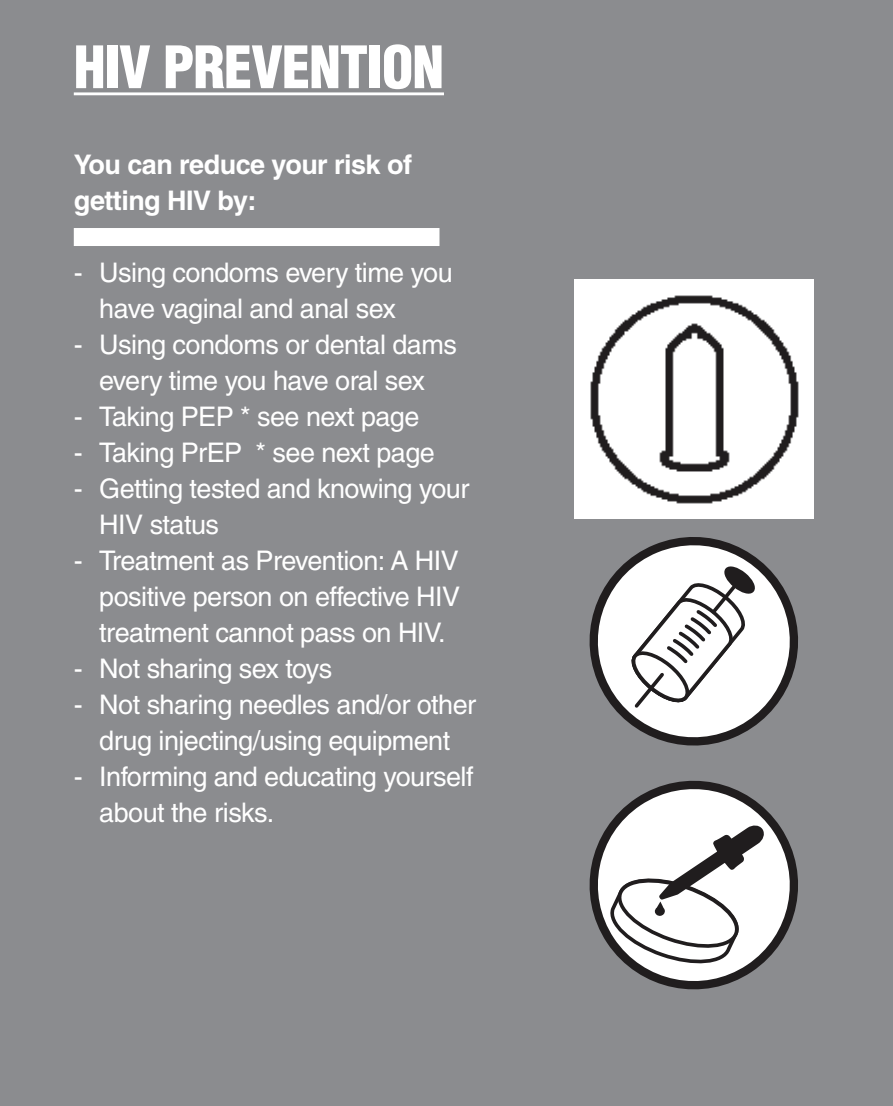
<style>
.page{position:relative;width:893px;height:1106px;background:#fff}
.page>*{position:absolute;margin:0;border:0;box-sizing:border-box;transform-origin:0 0}
.t1{font:900 condensed 57px "Helvetica LT";letter-spacing:-.02em;color:#fff}
.t2{font:27px/36px "Helvetica LT";letter-spacing:-.02em;color:#fff}
.t3{font:700 27px/36px "Helvetica LT";letter-spacing:-.02em;color:#fff}
</style>
<div class="page">
<div style="left:23px;top:0;width:870px;height:1106px;background:#8b8c8f"></div>
<div style="left:0;top:0;width:23px;height:1106px;background:#8b8c8f"></div>
<hr style="left:74px;top:92px;width:370px;height:3px;background:#fff">
<div style="left:74px;top:228px;width:365px;height:18px;background:#fff"></div>
<svg style="left:589px;top:537px;width:209px;height:209px"></svg>
<svg style="left:625px;top:561px;width:132px;height:150px;background:#dadada"></svg>
<img style="left:574px;top:280px;width:239px;height:239px">
<svg style="left:589px;top:780px;width:209px;height:210px"></svg>
<svg style="left:608px;top:821px;width:159px;height:149px;background:#d2d1d1"></svg>
<h1 class="t1" style="left:74px;top:31px;width:372px">HIV PREVENTION</h1>
<p class="t3" style="left:74px;top:146px;width:340px">You can reduce your risk of getting HIV by:</p>
<p class="t2" style="left:99px;top:254px;width:355px;text-indent:-26px">- Using condoms every time you have vaginal and anal sex</p>
<p class="t2" style="left:74px;top:326px;width:385px;text-align:center">- Using condoms or dental dams every time you have oral sex</p>
<p class="t2" style="left:74px;top:398px;width:347px">- Taking PEP * see next page</p>
<p class="t2" style="left:74px;top:434px;width:363px">- Taking PrEP * see next page</p>
<p class="t2" style="left:99px;top:470px;width:372px;text-indent:-26px">- Getting tested and knowing your<br>HIV status</p>
<p class="t2" style="left:99px;top:542px;width:362px;text-align:justify;text-indent:-26px">- Treatment as Prevention: A HIV positive person on effective HIV treatment cannot pass on HIV.</p>
<p class="t2" style="left:74px;top:650px;width:260px">- Not sharing sex toys</p>
<p class="t2" style="left:74px;top:686px;width:404px;text-align:center">- Not sharing needles and/or other drug injecting/using equipment</p>
<p class="t2" style="left:99px;top:758px;width:376px;text-indent:-26px">- Informing and educating yourself about the risks.</p>
</div>
